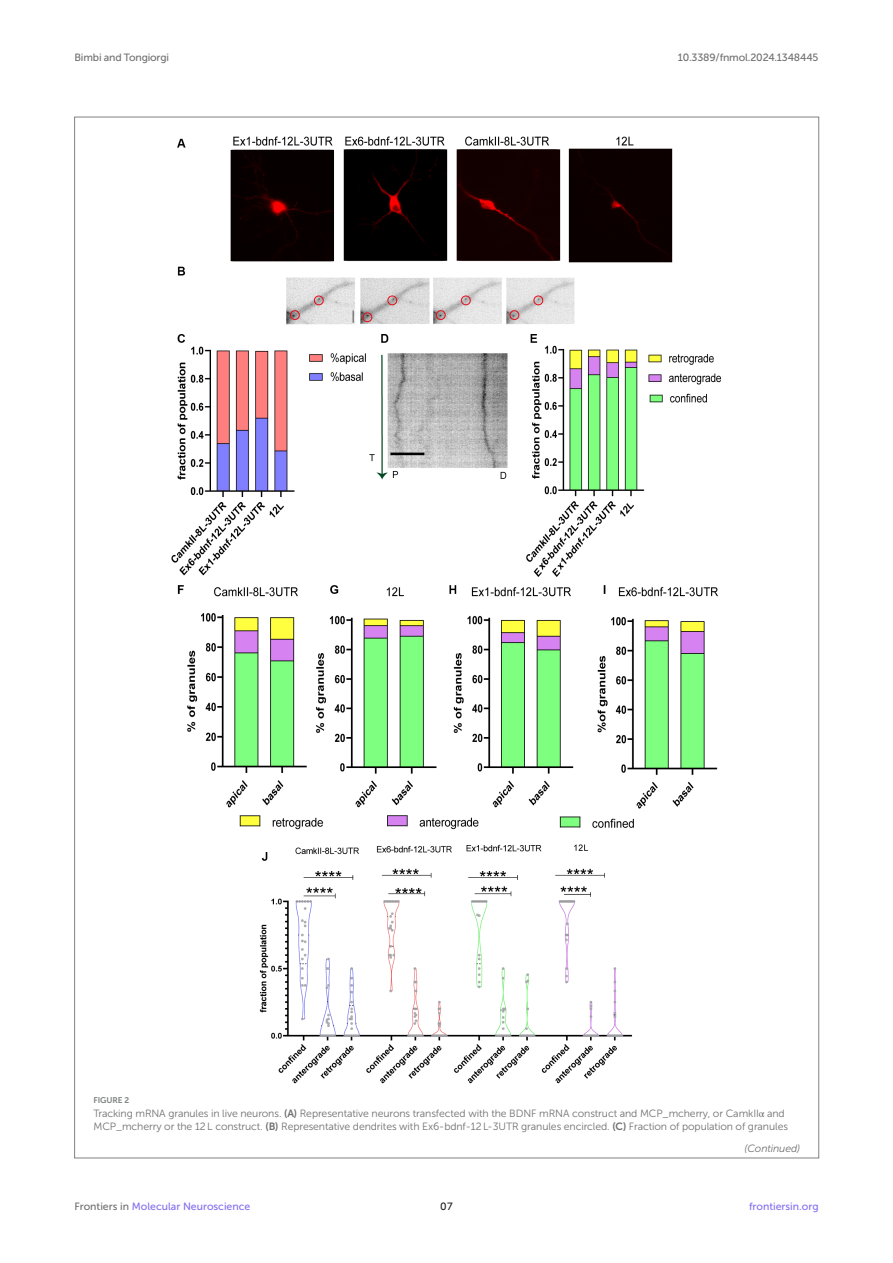
<style>
.page{position:relative;width:893px;height:1263px;background:#fff}
.page>*{position:absolute;margin:0;border:0;box-sizing:border-box;transform-origin:0 0}
.FIG_LEG{font:10.5px/13.5px "Museo Sans 300";letter-spacing:-.01em;color:#706f70}
.t1{font:10.5px "Museo Sans 500";color:#856df0}
.t2{font:10.5px "Museo Sans 500";letter-spacing:-.015em;color:#706f70}
.FIG_Continued{font:italic 10.5px "Museo Sans 300";letter-spacing:-.01em;color:#706f70}
.t3{font:10.5px "Museo Sans 500";color:#1b1c1b}
.FIG_HD{font:8.25px "Museo Sans 700";letter-spacing:-.01em;color:#7e7f7f}
.s1{font-family:"Museo Sans 700"}
.s2{font-family:"STIX General"}
.s3{color:#706f70}
</style>
<div class="page">
<img style="left:171px;top:136px;width:551px;height:948px">
<p class="t2" style="left:74px;top:51px;width:96px">Bimbi and Tongiorgi</p>
<p class="t2" style="left:678px;top:51px;width:142px">10.3389/fnmol.2024.1348445</p>
<p class="FIG_HD" style="left:94px;top:1096px;width:37px">FIGURE 2</p>
<p class="FIG_LEG" style="left:94px;top:1106px;width:696px">Tracking mRNA granules in live neurons. <span class="s1">(A)</span> Representative neurons transfected with the BDNF mRNA construct and MCP_mcherry, or CamkII<span class="s2">α</span> and<br>MCP_mcherry or the 12 L construct. <span class="s1">(B)</span> Representative dendrites with Ex6-bdnf-12 L-3UTR granules encircled. <span class="s1">(C)</span> Fraction of population of granules</p>
<p class="FIG_Continued" style="left:744px;top:1143px;width:57px">(Continued)</p>
<p class="t1" style="left:74px;top:1200px;width:177px"><span class="s3">Frontiers in</span> Molecular Neuroscience</p>
<p class="t3" style="left:440px;top:1200px;width:14px">07</p>
<p class="t1" style="left:749px;top:1200px;width:71px">frontiersin.org</p>
</div>
